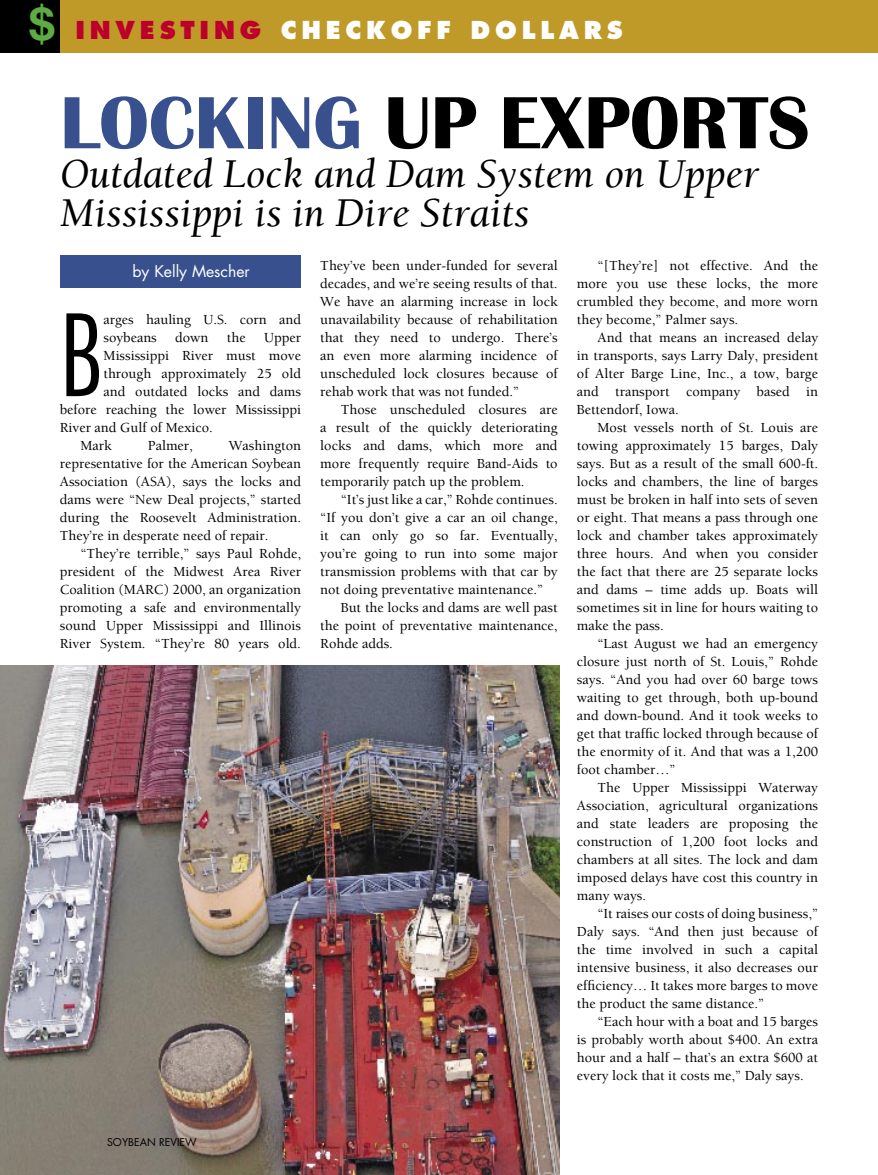
<style>
.page{position:relative;width:878px;height:1175px;background:#fff}
.page>*{position:absolute;margin:0;border:0;box-sizing:border-box;transform-origin:0 0}
.t1{font:300 condensed 109.8px "Futura";color:#000}
.t2{font:700 76.5px "Britannic";color:#000}
.t3{font:italic 42px/39px "Berkeley";color:#000}
.t4{font:800 24px "Futura";letter-spacing:.2em;color:#fff}
.t5{font:15.75px "Futura";color:#fff}
.t6{font:500 14.25px/18px "Berkeley";color:#000;text-align:justify}
.t7{font:10.5px "Futura";color:#000}
.s1{font-family:"Helvetica Neue";font-weight:700;font-size:45px;color:#5dab43}
.s2{color:#bd002b}
.s3{color:#38518e}
</style>
<div class="page">
<img style="left:0;top:665px;width:559px;height:509px">
<div style="left:61px;top:255px;width:240px;height:32px;background:#38518e"></div>
<div style="left:0;top:0;width:60px;height:53px;background:#000"></div>
<div style="left:60px;top:0;width:818px;height:53px;background:#bf9a29"></div>
<h3 class="t4" style="left:29px;top:15px;width:594px"><span class="s1">$</span> <span class="s2">INVESTING</span> CHECKOFF DOLLARS</h3>
<h2 class="t2" style="left:60px;top:80px;width:751px"><span class="s3">LOCKING</span> UP EXPORTS</h2>
<h3 class="t3" style="left:60px;top:156px;width:700px">Outdated Lock and Dam System on Upper<br>Mississippi is in Dire Straits</h3>
<p class="t5" style="left:132px;top:261px;width:119px">by Kelly Mescher</p>
<h1 class="t1" style="left:60px;top:287px;width:45px">B</h1>
<p class="t6" style="left:103px;top:311px;width:199px">arges hauling U.S. corn and soybeans</p>
<p class="t6" style="left:175px;top:329px;width:35px">down</p>
<p class="t6" style="left:227px;top:329px;width:20px">the</p>
<p class="t6" style="left:264px;top:329px;width:38px">Upper</p>
<p class="t6" style="left:103px;top:347px;width:199px">Mississippi River must move</p>
<p class="t6" style="left:103px;top:365px;width:199px">through approximately 25 old</p>
<p class="t6" style="left:103px;top:383px;width:199px">and outdated locks and dams</p>
<p class="t6" style="left:60px;top:401px;width:243px">before reaching the lower Mississippi</p>
<p class="t6" style="left:60px;top:419px;width:155px">River and Gulf of Mexico.</p>
<p class="t6" style="left:80px;top:437px;width:33px">Mark</p>
<p class="t6" style="left:148px;top:437px;width:47px">Palmer,</p>
<p class="t6" style="left:60px;top:437px;width:243px;text-indent:169px">Washington representative for the American Soybean Association (ASA), says the locks and dams were “New Deal projects,” started during the Roosevelt Administration.<br>They’re in desperate need of repair.</p>
<p class="t6" style="left:60px;top:545px;width:243px;text-indent:21px">“They’re terrible,” says Paul Rohde, president of the Midwest Area River Coalition (MARC) 2000, an organization promoting a safe and environmentally sound Upper Mississippi and Illinois River System. “They’re 80 years old.</p>
<p class="t6" style="left:320px;top:257px;width:239px">They’ve been under-funded for several decades, and we’re seeing results of that.<br>We have an alarming increase in lock unavailability because of rehabilitation that they need to undergo. There’s an even more alarming incidence of unscheduled lock closures because of rehab work that was not funded.”</p>
<p class="t6" style="left:320px;top:401px;width:239px;text-indent:21px">Those unscheduled closures are a result of the quickly deteriorating locks and dams, which more and more frequently require Band-Aids to temporarily patch up the problem.</p>
<p class="t6" style="left:320px;top:491px;width:239px;text-indent:21px">“It’s just like a car,” Rohde continues. “If you don’t give a car an oil change, it can only go so far. Eventually, you’re going to run into some major transmission problems with that car by not doing preventative maintenance.”</p>
<p class="t6" style="left:320px;top:599px;width:239px;text-indent:21px">But the locks and dams are well past the point of preventative maintenance, Rohde adds.</p>
<p class="t6" style="left:577px;top:257px;width:243px;text-indent:21px">“[They’re] not effective. And the more you use these locks, the more crumbled they become, and more worn they become,” Palmer says.</p>
<p class="t6" style="left:577px;top:329px;width:243px;text-indent:21px">And that means an increased delay in transports, says Larry Daly, president of Alter Barge Line, Inc., a tow, barge and transport company based in Bettendorf, Iowa.</p>
<p class="t6" style="left:577px;top:419px;width:243px;text-indent:21px">Most vessels north of St. Louis are towing approximately 15 barges, Daly says. But as a result of the small 600-ft. locks and chambers, the line of barges must be broken in half into sets of seven or eight. That means a pass through one lock and chamber takes approximately three hours. And when you consider the fact that there are 25 separate locks and dams – time adds up. Boats will sometimes sit in line for hours waiting to make the pass.</p>
<p class="t6" style="left:577px;top:635px;width:243px;text-indent:21px">“Last August we had an emergency closure just north of St. Louis,” Rohde says. “And you had over 60 barge tows waiting to get through, both up-bound and down-bound. And it took weeks to get that traffic locked through because of the enormity of it. And that was a 1,200 foot chamber…”</p>
<p class="t6" style="left:577px;top:779px;width:243px;text-indent:21px">The Upper Mississippi Waterway Association, agricultural organizations and state leaders are proposing the construction of 1,200 foot locks and chambers at all sites. The lock and dam imposed delays have cost this country in many ways.</p>
<p class="t6" style="left:577px;top:905px;width:243px;text-indent:21px">“It raises our costs of doing business,” Daly says. “And then just because of the time involved in such a capital intensive business, it also decreases our efficiency… It takes more barges to move the product the same distance.”</p>
<p class="t6" style="left:577px;top:1013px;width:243px;text-indent:21px">“Each hour with a boat and 15 barges is probably worth about $400. An extra hour and a half – that’s an extra $600 at every lock that it costs me,” Daly says.</p>
<p class="t7" style="left:107px;top:1134px;width:91px">SOYBEAN REVIEW</p>
</div>
